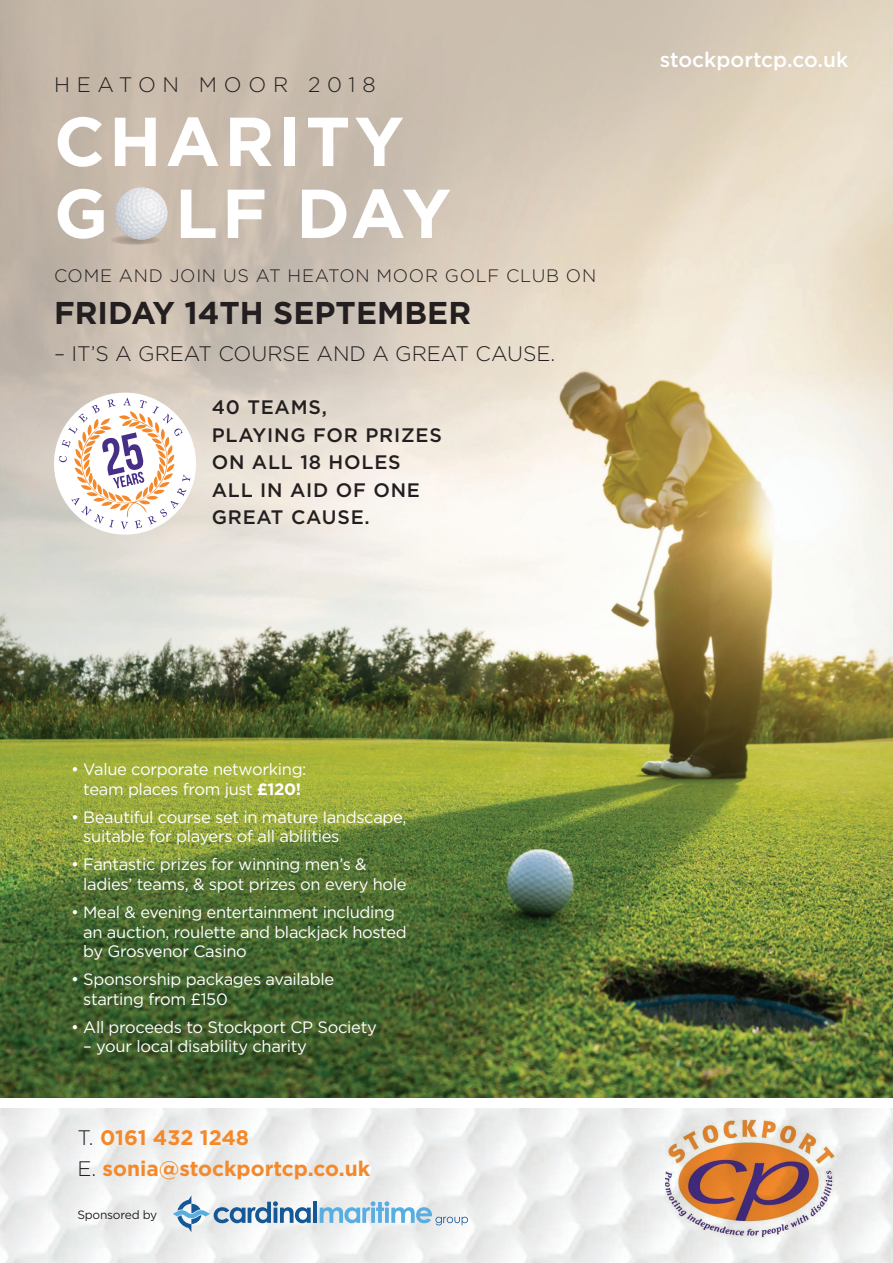
<style>
.page{position:relative;width:893px;height:1263px;background:#fff}
.page>*{position:absolute;margin:0;border:0;box-sizing:border-box;transform-origin:0 0}
.t1{font:700 69px/72px "Gotham";letter-spacing:.06em;color:#fff}
.t2{font:700 31.5px "Gotham";color:#231f20}
.t3{font:700 21px/30.6px "Gotham";color:#f4892b}
.t4{font:300 21px "Gotham";color:#231f20}
.t5{font:500 21px "Gotham";color:#fff}
.t6{font:300 21px "Gotham";letter-spacing:.32em;color:#231f20}
.t7{font:500 19.5px/27.6px "Gotham";letter-spacing:.04em;color:#231f20}
.t8{font:300 18px "Gotham";letter-spacing:.04em;color:#231f20}
.t9{font:16.5px/19.5px "Gotham";letter-spacing:-.02em;color:#fff}
.t10{font:12px "Gotham";letter-spacing:-.02em;color:#231f20}
.s1{font-weight:700}
.s2{font-weight:300;color:#231f20}
</style>
<div class="page">
<img style="left:0;top:0;width:893px;height:1097px">
<img style="left:0;top:1108px;width:893px;height:155px">
<hr style="left:313px;top:1202px;width:4px;height:21px;background:#145897">
<svg style="left:320px;top:1201px;width:148px;height:24px"></svg>
<svg style="left:173px;top:1195px;width:138px;height:37px"></svg>
<img style="left:666px;top:1113px;width:173px;height:134px">
<svg style="left:110px;top:235px;width:50px;height:10px"></svg>
<img style="left:115px;top:187px;width:53px;height:53px;border-radius:26px">
<svg style="left:47px;top:386px;width:156px;height:156px"></svg>
<p class="t6" style="left:54px;top:73px;width:323px">HEATON MOOR 2018</p>
<h1 class="t1" style="left:54px;top:105px;width:399px">CHARITY<br>GOLF DAY</h1>
<p class="t8" style="left:54px;top:266px;width:544px">COME AND JOIN US AT HEATON MOOR GOLF CLUB ON</p>
<h2 class="t2" style="left:54px;top:292px;width:419px">FRIDAY 14TH SEPTEMBER</h2>
<p class="t4" style="left:54px;top:342px;width:503px">– IT’S A GREAT COURSE AND A GREAT CAUSE.</p>
<p class="t7" style="left:212px;top:393px;width:232px">40 TEAMS,<br>PLAYING FOR PRIZES<br>ON ALL 18 HOLES<br>ALL IN AID OF ONE<br>GREAT CAUSE.</p>
<p class="t5" style="left:660px;top:46px;width:190px">stockportcp.co.uk</p>
<p class="t9" style="left:71px;top:759px;width:237px;text-align:center">• Value corporate networking: team places from just <span class="s1">£120!</span></p>
<p class="t9" style="left:83px;top:807px;width:325px;text-indent:-12px">• Beautiful course set in mature landscape, suitable for players of all abilities</p>
<p class="t9" style="left:83px;top:854px;width:325px;text-indent:-12px">• Fantastic prizes for winning men’s &amp; ladies’ teams, &amp; spot prizes on every hole</p>
<p class="t9" style="left:83px;top:902px;width:325px;text-indent:-12px">• Meal &amp; evening entertainment including an auction, roulette and blackjack hosted by Grosvenor Casino</p>
<p class="t9" style="left:83px;top:969px;width:252px;text-indent:-12px">• Sponsorship packages available starting from £150</p>
<p class="t9" style="left:71px;top:1016px;width:307px">• All proceeds to Stockport CP Society</p>
<p class="t9" style="left:83px;top:1036px;width:225px">– your local disability charity</p>
<p class="t3" style="left:77px;top:1122px;width:294px"><span class="s2">T.</span> 0161 432 1248<br><span class="s2">E.</span> sonia@stockportcp.co.uk</p>
<p class="t10" style="left:77px;top:1207px;width:81px">Sponsored by</p>
</div>
